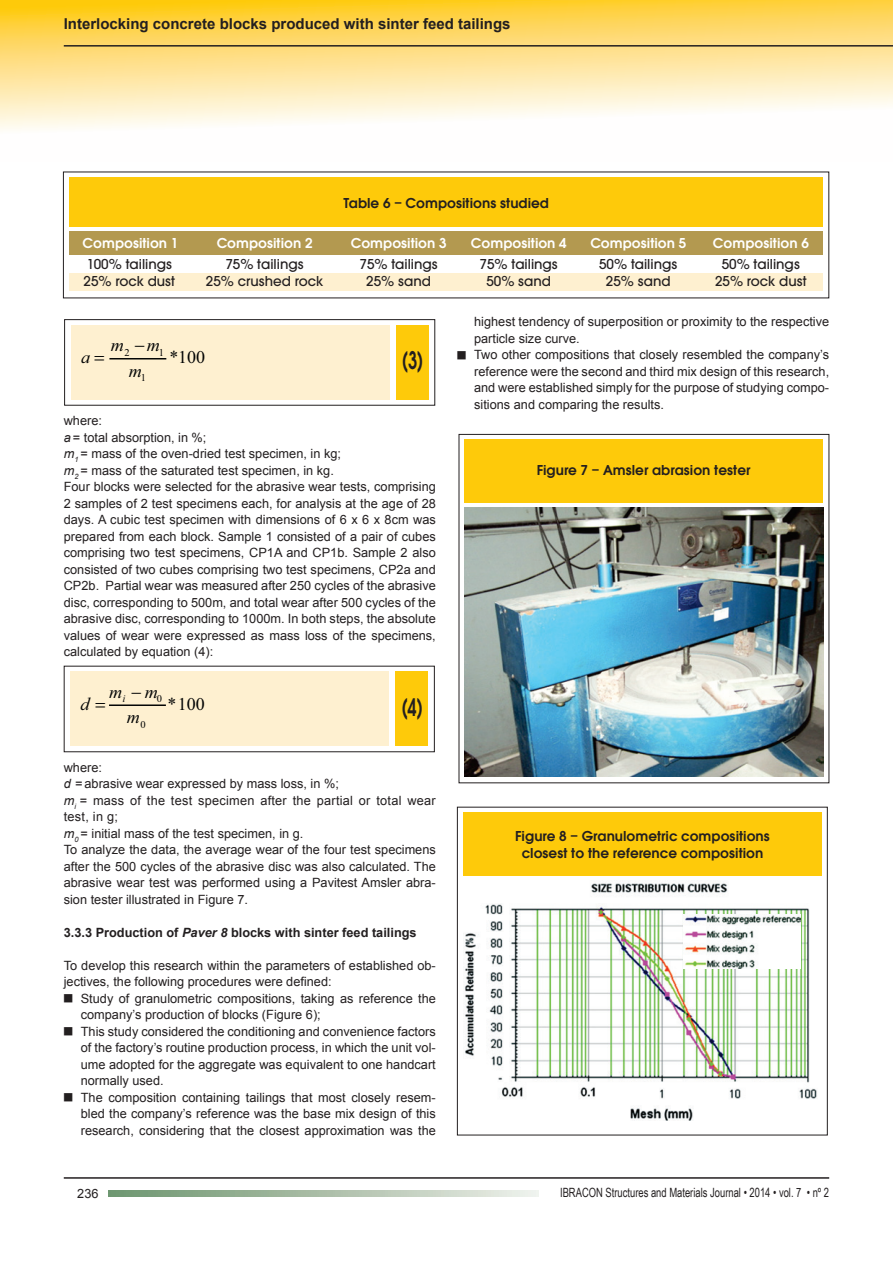
<style>
.page{position:relative;width:893px;height:1263px;background:#fff}
.page>*{position:absolute;margin:0;border:0;box-sizing:border-box;transform-origin:0 0}
.t1{font:600 24px "Avant Garde";color:#231f20;scale:.67 1}
.t2{font:18px "Times New Roman";color:#040504}
.t3{font:italic 18px "Times New Roman";color:#040504}
.t4{font:15px/17.4px "Avant Garde Md ITC";color:#231f20;text-align:center}
.t5{font:600 15px/17.5px "Avant Garde ITC";color:#231f20;text-align:center}
.t6{font:600 15px "Avant Garde ITC";color:#fff}
.t7{font:700 15px "Arial";color:#231f20}
.t8{font:12.75px/16.5px "Arial";color:#231f20}
.t9{font:12.75px "Arial Narrow";color:#231f20;scale:.9 1}
.t10{font:700 12.75px "Arial";color:#231f20}
.t11{font:10.5px "Times New Roman";color:#040504}
.t12{font:italic 10.5px "Times New Roman";color:#040504}
.s1{font-style:italic}
</style>
<div class="page">
<svg style="left:0;top:0;width:893px;height:130px;background:#fee498"></svg>
<hr style="left:64px;top:1177px;width:765px;height:2px;background:#231f20">
<hr style="left:64px;top:45px;width:829px;height:2px;background:#231f20">
<svg style="left:108px;top:1190px;width:431px;height:6px;background:#acc0aa"></svg>
<div style="left:64px;top:319px;width:371px;height:87px;border:1px solid #231f20"></div>
<div style="left:396px;top:325px;width:32px;height:75px;background:#feca0a"></div>
<div style="left:71px;top:325px;width:318px;height:75px;background:#fef0d0"></div>
<hr style="left:109px;top:358px;width:57px;height:1px;background:#040504">
<div style="left:395px;top:671px;width:33px;height:75px;background:#feca0a"></div>
<div style="left:71px;top:671px;width:318px;height:75px;background:#fef0d0"></div>
<hr style="left:109px;top:704px;width:57px;height:2px;background:#040504">
<div style="left:464px;top:440px;width:359px;height:63px;background:#feca0a"></div>
<img style="left:464px;top:507px;width:359px;height:270px">
<div style="left:457px;top:807px;width:371px;height:328px;border:1px solid #231f20"></div>
<div style="left:463px;top:812px;width:359px;height:63px;background:#feca0a"></div>
<img style="left:464px;top:883px;width:353px;height:238px">
<img style="left:683px;top:914px;width:117px;height:54px">
<div style="left:70px;top:273px;width:753px;height:18px;background:#fef0d0"></div>
<div style="left:70px;top:177px;width:753px;height:50px;background:#feca0a"></div>
<div style="left:70px;top:231px;width:753px;height:24px;background:#b39950"></div>
<p class="t7" style="left:64px;top:14px;width:448px">Interlocking concrete blocks produced with sinter feed tailings</p>
<p class="t5" style="left:343px;top:194px;width:207px">Table 6 – Compositions studied</p>
<p class="t6" style="left:83px;top:234px;width:97px">Composition 1</p>
<p class="t6" style="left:217px;top:234px;width:97px">Composition 2</p>
<p class="t6" style="left:351px;top:234px;width:97px">Composition 3</p>
<p class="t6" style="left:471px;top:234px;width:97px">Composition 4</p>
<p class="t6" style="left:590px;top:234px;width:97px">Composition 5</p>
<p class="t6" style="left:713px;top:234px;width:97px">Composition 6</p>
<p class="t4" style="left:84px;top:255px;width:93px;text-align:left">100% tailings<br>25% rock dust</p>
<p class="t4" style="left:206px;top:255px;width:119px">75% tailings<br>25% crushed rock</p>
<p class="t4" style="left:360px;top:255px;width:80px">75% tailings<br>25% sand</p>
<p class="t4" style="left:480px;top:255px;width:80px">75% tailings<br>50% sand</p>
<p class="t4" style="left:599px;top:255px;width:80px">50% tailings<br>25% sand</p>
<p class="t4" style="left:715px;top:255px;width:93px">50% tailings<br>25% rock dust</p>
<h2 class="t3" style="left:81px;top:345px;width:10px">a</h2>
<h2 class="t3" style="left:111px;top:333px;width:14px">m</h2>
<h2 class="t3" style="left:147px;top:333px;width:14px">m</h2>
<p class="t11" style="left:124px;top:345px;width:7px">2</p>
<p class="t11" style="left:159px;top:345px;width:7px">1</p>
<h2 class="t3" style="left:129px;top:358px;width:14px">m</h2>
<h2 class="t2" style="left:169px;top:345px;width:37px">*100</h2>
<p class="t11" style="left:141px;top:371px;width:7px">1</p>
<h1 class="t1" style="left:402px;top:345px;width:33px">(3)</h1>
<p class="t8" style="left:64px;top:412px;width:374px">where:<br><span class="s1">a</span> = total absorption, in %;<br><span class="s1">m</span><sub>1</sub> = mass of the oven-dried test specimen, in kg;<br><span class="s1">m</span><sub>2</sub> = mass of the saturated test specimen, in kg.<br>Four blocks were selected for the abrasive wear tests, comprising 2 samples of 2 test specimens each, for analysis at the age of 28 days. A cubic test specimen with dimensions of 6 x 6 x 8cm was prepared from each block. Sample 1 consisted of a pair of cubes comprising two test specimens, CP1A and CP1b. Sample 2 also consisted of two cubes comprising two test specimens, CP2a and CP2b. Partial wear was measured after 250 cycles of the abrasive disc, corresponding to 500m, and total wear after 500 cycles of the abrasive disc, corresponding to 1000m. In both steps, the absolute values of wear were expressed as mass loss of the specimens, calculated by equation (4):</p>
<h1 class="t1" style="left:401px;top:691px;width:33px">(4)</h1>
<h2 class="t3" style="left:109px;top:679px;width:14px">m</h2>
<h2 class="t3" style="left:145px;top:679px;width:14px">m</h2>
<p class="t11" style="left:157px;top:692px;width:7px">0</p>
<h2 class="t3" style="left:81px;top:691px;width:10px">d</h2>
<p class="t12" style="left:122px;top:691px;width:4px">i</p>
<h2 class="t2" style="left:167px;top:692px;width:39px">*100</h2>
<h2 class="t3" style="left:127px;top:705px;width:14px">m</h2>
<p class="t11" style="left:140px;top:717px;width:7px">0</p>
<p class="t8" style="left:64px;top:759px;width:374px">where:<br><span class="s1">d =</span> abrasive wear expressed by mass loss, in %;<br><span class="s1">m</span><sub>i</sub> = mass of the test specimen after the partial or total wear test, in g;<br><span class="s1">m</span><sub>0</sub> = initial mass of the test specimen, in g.<br>To analyze the data, the average wear of the four test specimens after the 500 cycles of the abrasive disc was also calculated. The abrasive wear test was performed using a Pavitest Amsler abra&shy;sion tester illustrated in Figure 7.</p>
<p class="t10" style="left:64px;top:924px;width:354px">3.3.3 Production of <span class="s1">Paver 8</span> blocks with sinter feed tailings</p>
<p class="t8" style="left:64px;top:957px;width:374px">To develop this research within the parameters of established ob&shy;jectives, the following procedures were defined:</p>
<p class="t8" style="left:81px;top:990px;width:357px;text-indent:-17px">■ Study of granulometric compositions, taking as reference the company’s production of blocks (Figure 6);</p>
<p class="t8" style="left:81px;top:1023px;width:357px;text-align:justify;text-indent:-17px">■ This study considered the conditioning and convenience factors of the factory’s routine production process, in which the unit vol&shy;ume adopted for the aggregate was equivalent to one handcart normally used.</p>
<p class="t8" style="left:81px;top:1089px;width:357px;text-align:justify;text-indent:-17px">■ The composition containing tailings that most closely resem&shy;bled the company’s reference was the base mix design of this research, considering that the closest approximation was the</p>
<p class="t8" style="left:474px;top:313px;width:357px">highest tendency of superposition or proximity to the respective particle size curve.</p>
<p class="t8" style="left:474px;top:346px;width:357px;text-align:justify;text-indent:-17px">■ Two other compositions that closely resembled the company’s reference were the second and third mix design of this research, and were established simply for the purpose of studying compo&shy;sitions and comparing the results.</p>
<p class="t5" style="left:537px;top:461px;width:215px">Figure 7 – Amsler abrasion tester</p>
<p class="t5" style="left:515px;top:827px;width:256px">Figure 8 – Granulometric compositions closest to the reference composition</p>
<p class="t8" style="left:77px;top:1185px;width:23px">236</p>
<p class="t9" style="left:560px;top:1183px;width:300px">IBRACON Structures and Materials Journal • 2014 • vol. 7 • nº 2</p>
</div>
